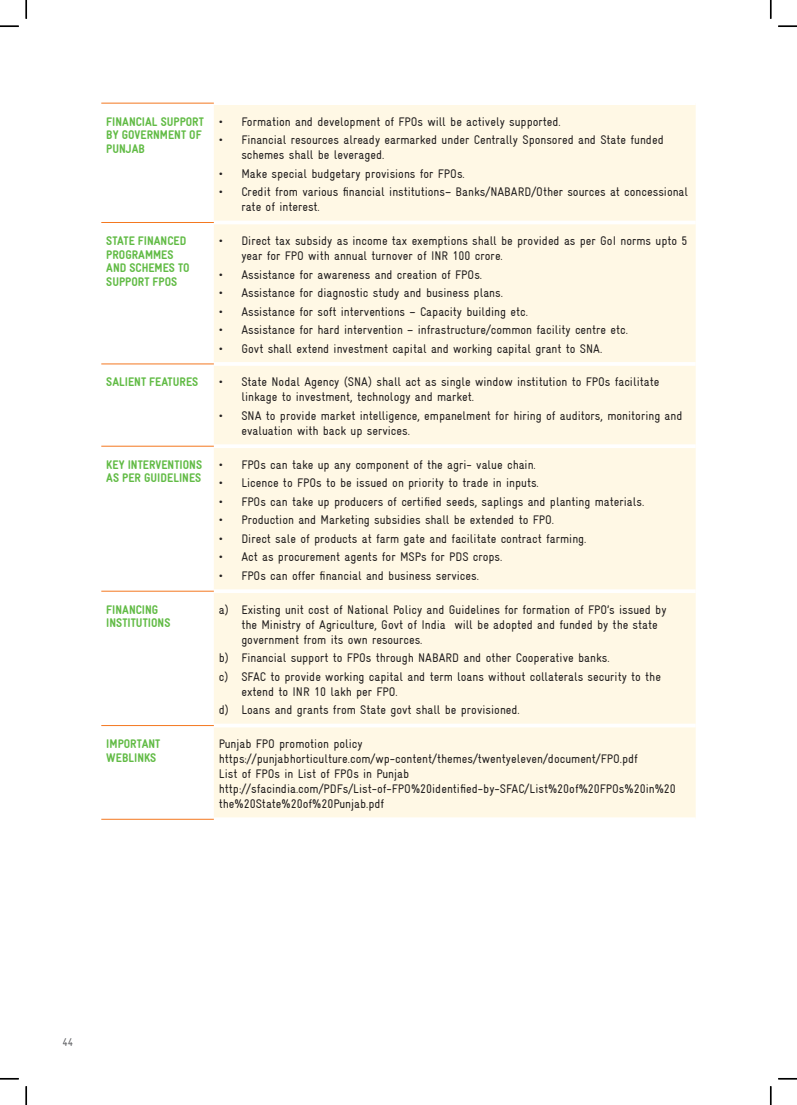
<style>
.page{position:relative;width:797px;height:1105px;background:#fff}
.page>*{position:absolute;margin:0;border:0;box-sizing:border-box;transform-origin:0 0}
.t1{font:condensed 12.5px/15px "Gravur";color:#221f1f}
.t2{font:900 condensed 12.5px/13.8px "Gravur";color:#61bb45}
.t3{font:condensed 11.25px "Gravur";color:#626366}
</style>
<div class="page">
<div style="left:214px;top:105px;width:481px;height:712px;background:#fff8e5"></div>
<hr style="left:214px;top:221px;width:481px;height:3px;background:#fff">
<hr style="left:214px;top:362px;width:481px;height:4px;background:#fff">
<hr style="left:214px;top:444px;width:481px;height:4px;background:#fff">
<hr style="left:214px;top:589px;width:481px;height:4px;background:#fff">
<hr style="left:214px;top:724px;width:481px;height:3px;background:#fff">
<hr style="left:101px;top:103px;width:113px;height:1px;background:#f47820">
<hr style="left:101px;top:222px;width:113px;height:1px;background:#f47820">
<hr style="left:101px;top:364px;width:113px;height:1px;background:#f47820">
<hr style="left:101px;top:446px;width:113px;height:1px;background:#f47820">
<hr style="left:101px;top:591px;width:113px;height:1px;background:#f47820">
<hr style="left:101px;top:725px;width:113px;height:1px;background:#f47820">
<hr style="left:101px;top:819px;width:113px;height:1px;background:#f47820">
<svg style="left:0;top:25px;width:19px;height:2px"></svg>
<svg style="left:778px;top:25px;width:19px;height:2px"></svg>
<svg style="left:0;top:1078px;width:19px;height:1px"></svg>
<svg style="left:778px;top:1078px;width:19px;height:1px"></svg>
<svg style="left:25px;top:0;width:2px;height:19px"></svg>
<svg style="left:25px;top:1086px;width:2px;height:19px"></svg>
<svg style="left:770px;top:0;width:1px;height:19px"></svg>
<svg style="left:770px;top:1086px;width:1px;height:19px"></svg>
<p class="t2" style="left:106px;top:115px;width:99px">FINANCIAL SUPPORT<br>BY GOVERNMENT OF<br>PUNJAB</p>
<p class="t1" style="left:219px;top:114px;width:343px">• Formation and development of FPOs will be actively supported.</p>
<p class="t1" style="left:241px;top:132px;width:424px;text-indent:-22px">• Financial resources already earmarked under Centrally Sponsored and State funded schemes shall be leveraged.</p>
<p class="t1" style="left:219px;top:166px;width:247px">• Make special budgetary provisions for FPOs.</p>
<p class="t1" style="left:241px;top:184px;width:448px;text-indent:-22px">• Credit from various financial institutions– Banks/NABARD/Other sources at concessional rate of interest.</p>
<p class="t2" style="left:106px;top:235px;width:85px">STATE FINANCED<br>PROGRAMMES<br>AND SCHEMES TO<br>SUPPORT FPOS</p>
<p class="t1" style="left:241px;top:233px;width:447px;text-indent:-22px">• Direct tax subsidy as income tax exemptions shall be provided as per GoI norms upto 5 year for FPO with annual turnover of INR 100 crore.</p>
<p class="t1" style="left:219px;top:267px;width:265px">• Assistance for awareness and creation of FPOs.</p>
<p class="t1" style="left:219px;top:285px;width:285px">• Assistance for diagnostic study and business plans.</p>
<p class="t1" style="left:219px;top:304px;width:310px">• Assistance for soft interventions – Capacity building etc.</p>
<p class="t1" style="left:219px;top:322px;width:410px">• Assistance for hard intervention – infrastructure/common facility centre etc.</p>
<p class="t1" style="left:219px;top:341px;width:385px">• Govt shall extend investment capital and working capital grant to SNA.</p>
<p class="t2" style="left:106px;top:376px;width:93px">SALIENT FEATURES</p>
<p class="t1" style="left:241px;top:375px;width:419px;text-indent:-22px">• State Nodal Agency (SNA) shall act as single window institution to FPOs facilitate linkage to investment, technology and market.</p>
<p class="t1" style="left:241px;top:408px;width:442px;text-indent:-22px">• SNA to provide market intelligence, empanelment for hiring of auditors, monitoring and evaluation with back up services.</p>
<p class="t2" style="left:106px;top:458px;width:97px">KEY INTERVENTIONS<br>AS PER GUIDELINES</p>
<p class="t1" style="left:219px;top:457px;width:318px">• FPOs can take up any component of the agri- value chain.</p>
<p class="t1" style="left:219px;top:475px;width:321px">• Licence to FPOs to be issued on priority to trade in inputs.</p>
<p class="t1" style="left:219px;top:494px;width:427px">• FPOs can take up producers of certified seeds, saplings and planting materials.</p>
<p class="t1" style="left:219px;top:512px;width:337px">• Production and Marketing subsidies shall be extended to FPO.</p>
<p class="t1" style="left:219px;top:531px;width:369px">• Direct sale of products at farm gate and facilitate contract farming.</p>
<p class="t1" style="left:219px;top:550px;width:285px">• Act as procurement agents for MSPs for PDS crops.</p>
<p class="t1" style="left:219px;top:568px;width:261px">• FPOs can offer financial and business services.</p>
<p class="t2" style="left:106px;top:603px;width:66px">FINANCING<br>INSTITUTIONS</p>
<p class="t1" style="left:241px;top:603px;width:426px;text-indent:-22px">a) Existing unit cost of National Policy and Guidelines for formation of FPO’s issued by the Ministry of Agriculture, Govt of India will be adopted and funded by the state government from its own resources.</p>
<p class="t1" style="left:219px;top:649px;width:443px;line-height:18.5px">b) Financial support to FPOs through NABARD and other Cooperative banks.<br>c) SFAC to provide working capital and term loans without collaterals security to the</p>
<p class="t1" style="left:219px;top:683px;width:302px;line-height:18.5px;text-indent:22px">extend to INR 10 lakh per FPO.<br>d) Loans and grants from State govt shall be provisioned.</p>
<p class="t2" style="left:106px;top:738px;width:56px">IMPORTANT<br>WEBLINKS</p>
<p class="t1" style="left:219px;top:737px;width:458px">Punjab FPO promotion policy https://punjabhorticulture.com/wp-content/themes/twentyeleven/document/FPO.pdf<br>List of FPOs in List of FPOs in Punjab http://sfacindia.com/PDFs/List-of-FPO%20identified-by-SFAC/List%20of%20FPOs%20in%20 the%20State%20of%20Punjab.pdf</p>
<p class="t3" style="left:62px;top:1035px;width:12px">44</p>
</div>
